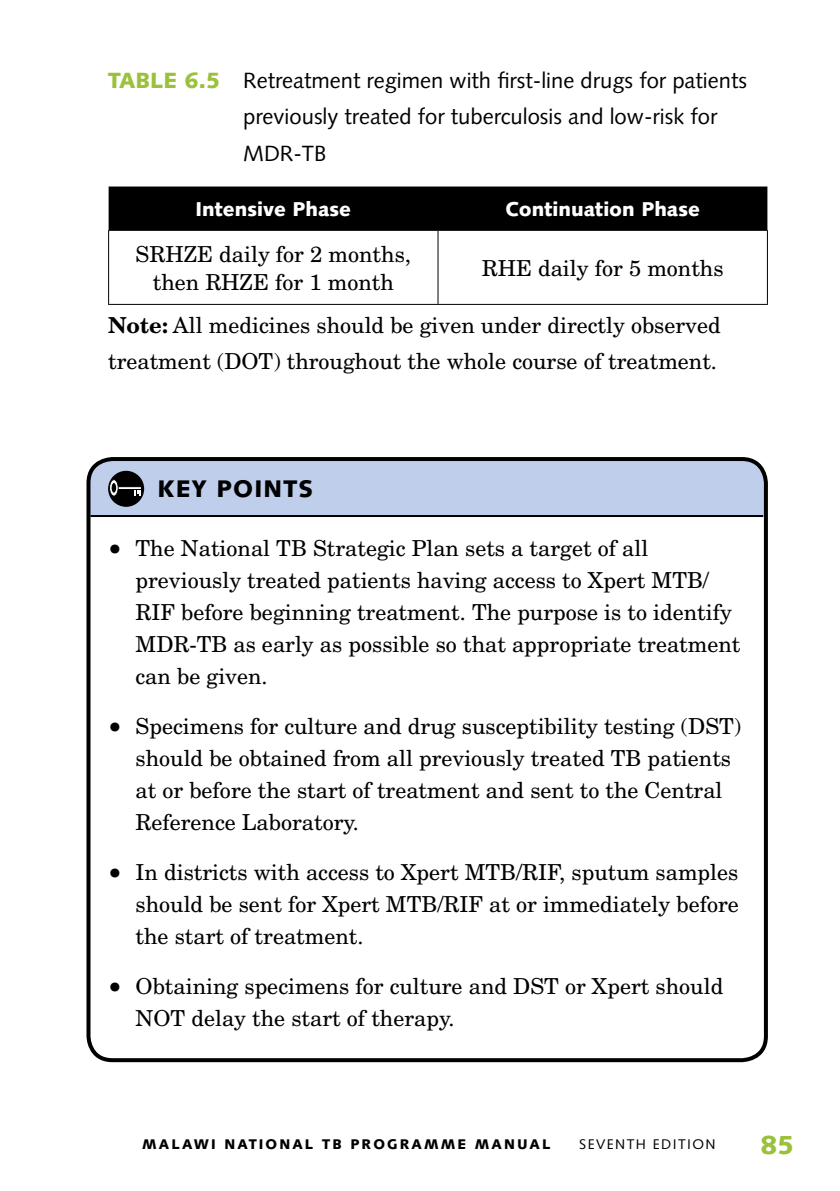
<style>
.page{position:relative;width:840px;height:1191px;background:#fff}
.page>*{position:absolute;margin:0;border:0;box-sizing:border-box;transform-origin:0 0}
.t1{font:900 26px "Syntax";color:#9bc13c}
.t2{font:900 24px "Syntax";color:#000}
.t3{font:22px/32px "New Century Schlbk";color:#000}
.t4{font:22px/36px "Syntax";color:#000}
.t5{font:900 22px "Syntax";color:#9bc13c}
.t6{font:900 20px "Syntax";color:#fff}
.t7{font:900 14px "Syntax";letter-spacing:.15em;color:#000}
.t8{font:14px "Syntax";letter-spacing:.1em;color:#000}
.s1{font-weight:900;color:#9bc13c}
.s2{font-weight:700}
.s3{font-family:"Syntax";font-weight:900;font-size:26px}
</style>
<div class="page">
<div style="left:108px;top:186px;width:659px;height:44px;background:#000"></div>
<hr style="left:437px;top:231px;width:1px;height:73px;background:#000">
<hr style="left:108px;top:230px;width:330px;height:1px;background:#000">
<hr style="left:108px;top:231px;width:1px;height:73px;background:#000">
<hr style="left:438px;top:230px;width:329px;height:1px;background:#000">
<hr style="left:766px;top:231px;width:1px;height:73px;background:#000">
<hr style="left:108px;top:304px;width:330px;height:1px;background:#000">
<hr style="left:438px;top:304px;width:329px;height:1px;background:#000">
<hr style="left:90px;top:515px;width:672px;height:2px;background:#000">
<div style="left:86px;top:457px;width:681px;height:605px;border:4px solid #000;border-radius:24px"></div>
<svg style="left:89px;top:459px;width:676px;height:56px;background:#b3c2dc"></svg>
<svg style="left:119px;top:486px;width:23px;height:4px"></svg>
<svg style="left:109px;top:479px;width:9px;height:17px"></svg>
<div style="left:109px;top:479px;width:10px;height:17px;border:1px solid #000;border-radius:50%"></div>
<div style="left:111px;top:482px;width:6px;height:11px;background:#000;border-radius:50%"></div>
<div style="left:110px;top:482px;width:7px;height:12px;border:1px solid #fff;border-radius:50%"></div>
<p class="t5" style="left:108px;top:68px;width:27px">TABLE</p>
<p class="t4" style="left:243px;top:63px;width:505px;text-indent:-59px"><span class="s1">6.5</span> Retreatment regimen with first-line drugs for patients previously treated for tuberculosis and low-risk for<br>MDR-TB</p>
<p class="t6" style="left:195px;top:197px;width:157px">INTENSIVE PHASE</p>
<p class="t6" style="left:505px;top:197px;width:196px">CONTINUATION PHASE</p>
<p class="t3" style="left:136px;top:239px;width:277px;line-height:28px;text-align:center">SRHZE daily for 2 months, then RHZE for 1 month</p>
<p class="t3" style="left:481px;top:251px;width:243px">RHE daily for 5 months</p>
<p class="t3" style="left:108px;top:306px;width:613px;line-height:36px"><span class="s2">Note:</span> All medicines should be given under directly observed treatment (DOT) throughout the whole course of treatment.</p>
<p class="t2" style="left:157px;top:474px;width:93px">KEY POINTS</p>
<p class="t3" style="left:135px;top:531px;width:606px;text-indent:-27px"><span class="s3">•</span> The National TB Strategic Plan sets a target of all previously treated patients having access to Xpert MTB/ RIF before beginning treatment. The purpose is to identify MDR-TB as early as possible so that appropriate treatment can be given.</p>
<p class="t3" style="left:135px;top:709px;width:607px;text-indent:-27px"><span class="s3">•</span> Specimens for culture and drug susceptibility testing (DST) should be obtained from all previously treated TB patients at or before the start of treatment and sent to the Central Reference Laboratory.</p>
<p class="t3" style="left:135px;top:855px;width:604px;text-align:justify;text-indent:-27px"><span class="s3">•</span> In districts with access to Xpert MTB/RIF, sputum samples should be sent for Xpert MTB/RIF at or immediately before the start of treatment.</p>
<p class="t3" style="left:135px;top:969px;width:589px;text-indent:-27px"><span class="s3">•</span> Obtaining specimens for culture and DST or Xpert should<br>NOT delay the start of therapy.</p>
<p class="t7" style="left:142px;top:1136px;width:298px">MALAWI NATIONAL TB PROGRAMM</p>
<p class="t7" style="left:457px;top:1136px;width:95px">E MANUAL</p>
<p class="t8" style="left:579px;top:1136px;width:138px">Seventh Edition</p>
<p class="t1" style="left:760px;top:1129px;width:35px">85</p>
</div>
